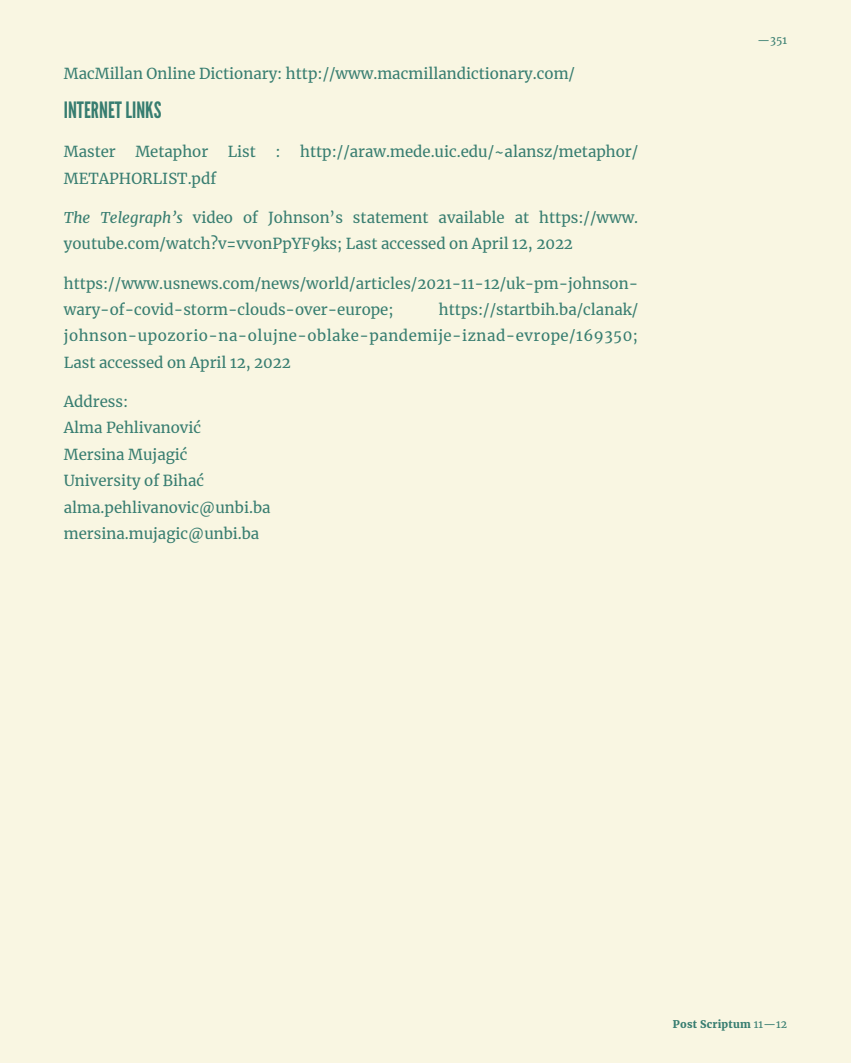
<style>
.page{position:relative;width:851px;height:1063px;background:#fff}
.page>*{position:absolute;margin:0;border:0;box-sizing:border-box;transform-origin:0 0}
.t1{font:22.5px "League Gothic";color:#377d70}
.t2{font:15px/26.4px "Merriweather";color:#377d70}
.t3{font:900 10.5px "Merriweather";letter-spacing:.02em;color:#377d70}
.t4{font:10.5px "Merriweather";color:#377d70}
.s1{font-style:italic}
.s2{font-weight:400}
</style>
<div class="page">
<div style="left:0;top:0;width:850px;height:1063px;background:#f9f6e2"></div>
<p class="t2" style="left:64px;top:59px;width:512px">MacMillan Online Dictionary: http://www.macmillandictionary.com/</p>
<h1 class="t1" style="left:64px;top:97px;width:99px">INTERNET LINKS</h1>
<p class="t2" style="left:64px;top:138px;width:53px">Master</p>
<p class="t2" style="left:135px;top:138px;width:74px">Metaphor</p>
<p class="t2" style="left:228px;top:138px;width:30px">List</p>
<p class="t2" style="left:275px;top:138px;width:7px">:</p>
<p class="t2" style="left:300px;top:138px;width:339px">http://araw.mede.uic.edu/~alansz/metaphor/</p>
<p class="t2" style="left:64px;top:165px;width:154px">METAPHORLIST.pdf</p>
<p class="t2" style="left:64px;top:204px;width:576px"><span class="s1">The Telegraph’s</span> video of Johnson’s statement available at https://www. youtube.com/watch?v=vvonPpYF9ks; Last accessed on April 12, 2022</p>
<p class="t2" style="left:64px;top:269px;width:576px">https://www.usnews.com/news/world/articles/2021-11-12/uk-pm-johnson&shy;wary-of-covid-storm-clouds-over-europe;</p>
<p class="t2" style="left:64px;top:296px;width:576px;text-align:justify;text-indent:375px">https://startbih.ba/clanak/ johnson-upozorio-na-olujne-oblake-pandemije-iznad-evrope/169350; Last accessed on April 12, 2022</p>
<p class="t2" style="left:64px;top:388px;width:208px">Address:<br>Alma Pehlivanović<br>Mersina Mujagić<br>University of Bihać alma.pehlivanovic@unbi.ba mersina.mujagic@unbi.ba</p>
<p class="t4" style="left:757px;top:33px;width:31px">—351</p>
<p class="t3" style="left:673px;top:1017px;width:116px">Post Scriptum <span class="s2">11—12</span></p>
</div>
